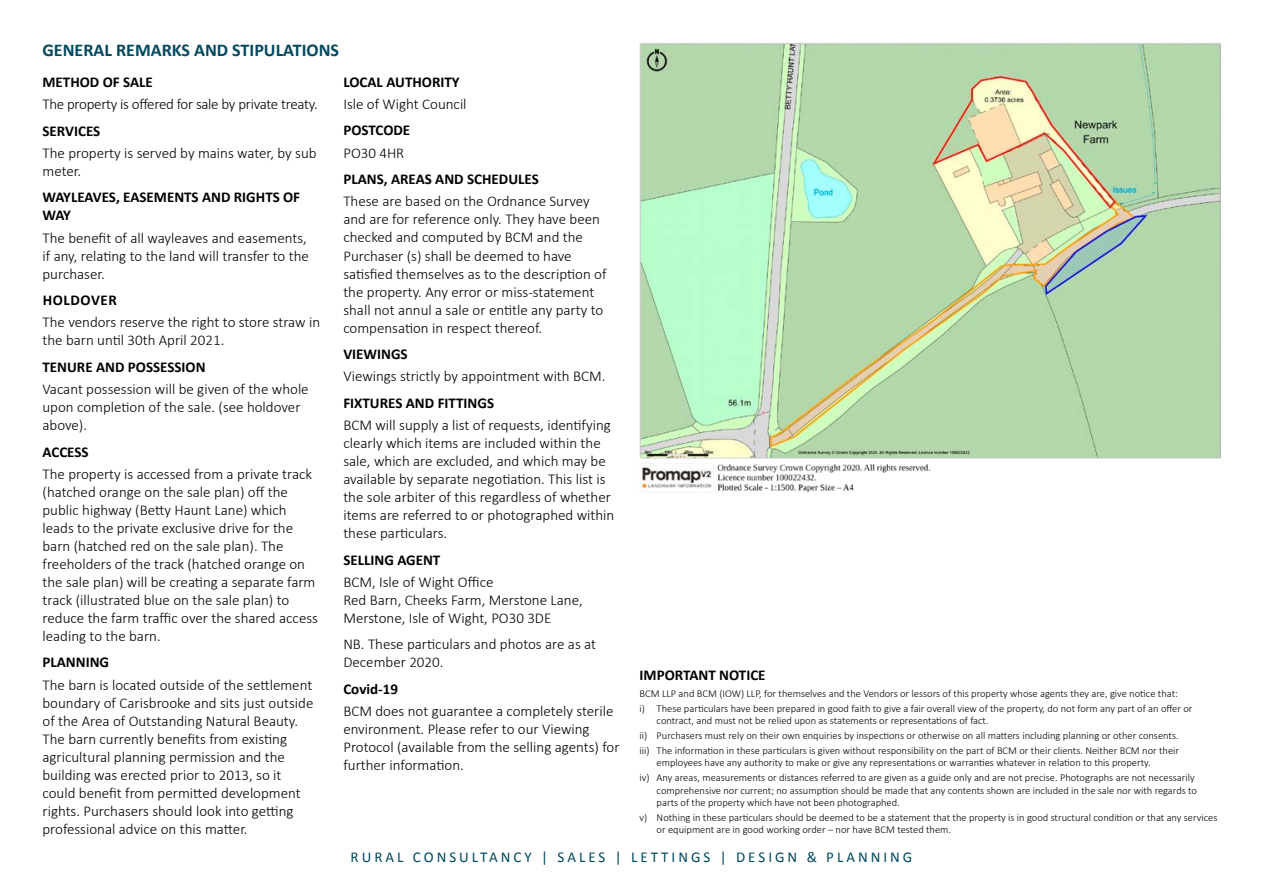
<style>
.page{position:relative;width:1263px;height:893px;background:#fff}
.page>*{position:absolute;margin:0;border:0;box-sizing:border-box;transform-origin:0 0}
.t1{font:700 18px "Calibri";color:#00475d}
.t2{font:300 15px/18px "Calibri";color:#000}
.t3{font:700 15px/18px "Calibri";color:#000}
.t4{font:15px "Calibri";letter-spacing:.2em;color:#00475d}
.t5{font:300 15px "Calibri";letter-spacing:-.02em;color:#000}
.t6{font:700 15px "Calibri";letter-spacing:.04em;color:#000}
.t7{font:300 10.5px/14.7px "Calibri";color:#000}
</style>
<div class="page">
<img style="left:640px;top:43px;width:580px;height:449px">
<p class="t1" style="left:43px;top:39px;width:298px">GENERAL REMARKS AND STIPULATIONS</p>
<p class="t3" style="left:43px;top:73px;width:112px">METHOD OF SALE</p>
<p class="t5" style="left:43px;top:95px;width:277px">The property is offered for sale by private treaty.</p>
<p class="t3" style="left:43px;top:122px;width:59px">SERVICES</p>
<p class="t2" style="left:43px;top:143px;width:276px">The property is served by mains water, by sub meter.</p>
<p class="t3" style="left:43px;top:188px;width:259px">WAYLEAVES, EASEMENTS AND RIGHTS OF<br>WAY</p>
<p class="t2" style="left:43px;top:228px;width:268px">The benefit of all wayleaves and easements, if any, relating to the land will transfer to the purchaser.</p>
<p class="t6" style="left:43px;top:290px;width:76px">HOLDOVER</p>
<p class="t2" style="left:43px;top:313px;width:279px">The vendors reserve the right to store straw in the barn until 30th April 2021.</p>
<p class="t3" style="left:43px;top:358px;width:165px">TENURE AND POSSESSION</p>
<p class="t2" style="left:43px;top:379px;width:268px">Vacant possession will be given of the whole upon completion of the sale. (see holdover above).</p>
<p class="t3" style="left:43px;top:443px;width:48px">ACCESS</p>
<p class="t2" style="left:43px;top:464px;width:277px">The property is accessed from a private track (hatched orange on the sale plan) off the public highway (Betty Haunt Lane) which leads to the private exclusive drive for the barn (hatched red on the sale plan). The freeholders of the track (hatched orange on the sale plan) will be creating a separate farm track (illustrated blue on the sale plan) to reduce the farm traffic over the shared access leading to the barn.</p>
<p class="t3" style="left:43px;top:653px;width:68px">PLANNING</p>
<p class="t2" style="left:43px;top:675px;width:272px">The barn is located outside of the settlement boundary of Carisbrooke and sits just outside of the Area of Outstanding Natural Beauty.<br>The barn currently benefits from existing agricultural planning permission and the building was erected prior to 2013, so it could benefit from permitted development rights. Purchasers should look into getting professional advice on this matter.</p>
<p class="t3" style="left:343px;top:73px;width:118px">LOCAL AUTHORITY</p>
<p class="t2" style="left:343px;top:94px;width:125px">Isle of Wight Council</p>
<p class="t3" style="left:343px;top:121px;width:68px">POSTCODE</p>
<p class="t2" style="left:343px;top:143px;width:62px">PO30 4HR</p>
<p class="t3" style="left:343px;top:170px;width:197px">PLANS, AREAS AND SCHEDULES</p>
<p class="t2" style="left:343px;top:192px;width:265px">These are based on the Ordnance Survey and are for reference only. They have been checked and computed by BCM and the Purchaser (s) shall be deemed to have satisfied themselves as to the description of the property. Any error or miss-statement shall not annul a sale or entitle any party to compensation in respect thereof.</p>
<p class="t3" style="left:343px;top:345px;width:66px">VIEWINGS</p>
<p class="t2" style="left:343px;top:367px;width:264px">Viewings strictly by appointment with BCM.</p>
<p class="t3" style="left:343px;top:394px;width:152px">FIXTURES AND FITTINGS</p>
<p class="t2" style="left:343px;top:415px;width:272px">BCM will supply a list of requests, identifying clearly which items are included within the sale, which are excluded, and which may be available by separate negotiation. This list is the sole arbiter of this regardless of whether items are referred to or photographed within these particulars.</p>
<p class="t3" style="left:343px;top:550px;width:99px">SELLING AGENT</p>
<p class="t2" style="left:343px;top:572px;width:241px">BCM, Isle of Wight Office<br>Red Barn, Cheeks Farm, Merstone Lane,<br>Merstone, Isle of Wight, PO30 3DE</p>
<p class="t2" style="left:343px;top:635px;width:254px">NB. These particulars and photos are as at<br>December 2020.</p>
<p class="t3" style="left:343px;top:680px;width:56px">Covid-19</p>
<p class="t2" style="left:343px;top:701px;width:278px">BCM does not guarantee a completely sterile environment. Please refer to our Viewing Protocol (available from the selling agents) for further information.</p>
<p class="t3" style="left:640px;top:666px;width:127px">IMPORTANT NOTICE</p>
<p class="t7" style="left:640px;top:685px;width:554px">BCM LLP and BCM (IOW) LLP, for themselves and the Vendors or lessors of this property whose agents they are, give notice that:<br>i) These particulars have been prepared in good faith to give a fair overall view of the property, do not form any part of an offer or</p>
<p class="t7" style="left:640px;top:713px;width:541px;text-indent:17px">contract, and must not be relied upon as statements or representations of fact.<br>ii) Purchasers must rely on their own enquiries by inspections or otherwise on all matters including planning or other consents. iii) The information in these particulars is given without responsibility on the part of BCM or their clients. Neither BCM nor their</p>
<p class="t7" style="left:640px;top:755px;width:557px;text-indent:17px">employees have any authority to make or give any representations or warranties whatever in relation to this property.<br>iv) Any areas, measurements or distances referred to are given as a guide only and are not precise. Photographs are not necessarily</p>
<p class="t7" style="left:657px;top:783px;width:542px;line-height:12.6px">comprehensive nor current; no assumption should be made that any contents shown are included in the sale nor with regards to parts of the property which have not been photographed.</p>
<p class="t7" style="left:657px;top:810px;width:562px;line-height:12.6px;text-indent:-17px">v) Nothing in these particulars should be deemed to be a statement that the property is in good structural condition or that any services or equipment are in good working order – nor have BCM tested them.</p>
<p class="t4" style="left:351px;top:847px;width:563px">RURAL CONSULTANCY | SALES | LETTINGS | DESIGN &amp; PLANNING</p>
</div>
